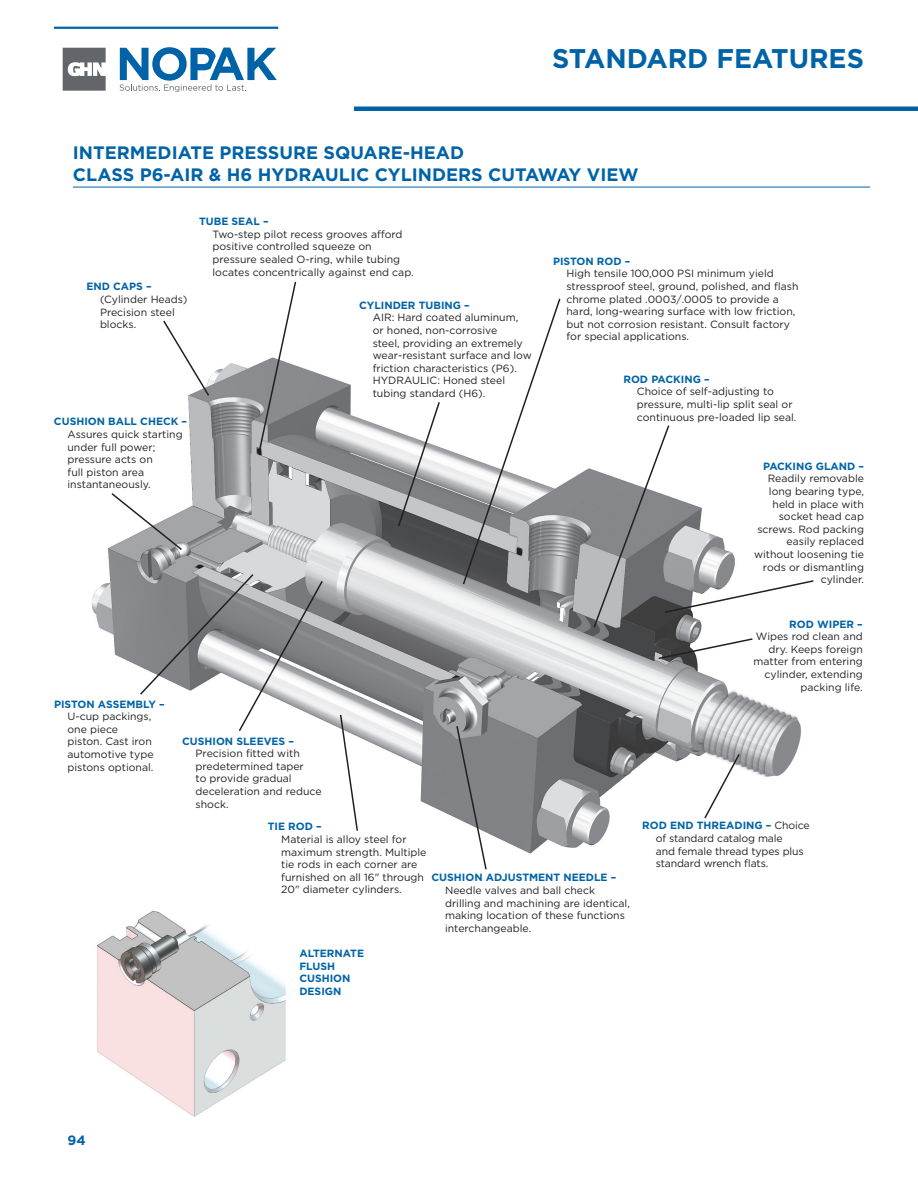
<style>
.page{position:relative;width:918px;height:1188px;background:#fff}
.page>*{position:absolute;margin:0;border:0;box-sizing:border-box;transform-origin:0 0}
.t1{font:700 27px "Gotham";color:#0163a7}
.t2{font:700 18px/21.6px "Gotham";color:#0163a7}
.t3{font:700 13.5px "Gotham";color:#0163a7}
.t4{font:10.5px/12.6px "Gotham";color:#231f20}
.t5{font:700 10.5px/12.6px "Gotham";color:#0163a7}
.s1{font-weight:700;color:#0163a7}
</style>
<div class="page">
<hr style="left:54px;top:27px;width:224px;height:2px;background:#0163a7">
<div style="left:354px;top:106px;width:564px;height:5px;background:#0163a7"></div>
<svg style="left:63px;top:48px;width:43px;height:43px"></svg>
<svg style="left:120px;top:47px;width:157px;height:45px"></svg>
<hr style="left:73px;top:187px;width:797px;height:1px;background:#0163a7">
<img style="left:91px;top:363px;width:710px;height:491px">
<img style="left:97px;top:910px;width:189px;height:207px">
<svg style="left:110px;top:492px;width:74px;height:60px"></svg>
<svg style="left:162px;top:320px;width:49px;height:77px"></svg>
<svg style="left:397px;top:400px;width:44px;height:128px"></svg>
<svg style="left:257px;top:281px;width:40px;height:173px"></svg>
<svg style="left:657px;top:637px;width:97px;height:23px"></svg>
<svg style="left:703px;top:752px;width:38px;height:68px"></svg>
<svg style="left:592px;top:424px;width:222px;height:205px"></svg>
<svg style="left:455px;top:724px;width:33px;height:146px"></svg>
<svg style="left:339px;top:713px;width:20px;height:119px"></svg>
<svg style="left:462px;top:298px;width:100px;height:288px"></svg>
<svg style="left:138px;top:573px;width:186px;height:160px"></svg>
<h1 class="t1" style="left:552px;top:40px;width:313px">STANDARD FEATURES</h1>
<h2 class="t2" style="left:73px;top:142px;width:567px">INTERMEDIATE PRESSURE SQUARE-HEAD<br>CLASS P6-AIR &amp; H6 HYDRAULIC CYLINDERS CUTAWAY VIEW</h2>
<p class="t5" style="left:86px;top:280px;width:67px">END CAPS –</p>
<p class="t4" style="left:100px;top:293px;width:89px">(Cylinder Heads)<br>Precision steel blocks.</p>
<p class="t5" style="left:54px;top:415px;width:135px">CUSHION BALL CHECK –</p>
<p class="t4" style="left:68px;top:428px;width:117px">Assures quick starting under full power; pressure acts on<br>full piston area instantaneously.</p>
<p class="t5" style="left:199px;top:215px;width:71px">TUBE SEAL –</p>
<p class="t4" style="left:213px;top:228px;width:203px">Two-step pilot recess grooves afford positive controlled squeeze on pressure sealed O-ring, while tubing locates concentrically against end cap.</p>
<p class="t5" style="left:359px;top:299px;width:112px">CYLINDER TUBING –</p>
<p class="t4" style="left:373px;top:311px;width:161px">AIR: Hard coated aluminum, or honed, non-corrosive<br>steel, providing an extremely wear-resistant surface and low friction characteristics (P6).<br>HYDRAULIC: Honed steel tubing standard (H6).</p>
<p class="t5" style="left:54px;top:698px;width:112px">PISTON ASSEMBLY –</p>
<p class="t4" style="left:68px;top:710px;width:88px">U-cup packings, one piece piston. Cast iron automotive type pistons optional.</p>
<p class="t5" style="left:182px;top:734px;width:113px">CUSHION SLEEVES –</p>
<p class="t4" style="left:196px;top:747px;width:128px">Precision fitted with predetermined taper<br>to provide gradual deceleration and reduce shock.</p>
<p class="t5" style="left:553px;top:255px;width:79px">PISTON ROD –</p>
<p class="t4" style="left:567px;top:267px;width:234px">High tensile 100,000 PSI minimum yield stressproof steel, ground, polished, and flash chrome plated .0003/.0005 to provide a hard, long-wearing surface with low friction, but not corrosion resistant. Consult factory for special applications.</p>
<p class="t5" style="left:623px;top:373px;width:88px">ROD PACKING –</p>
<p class="t4" style="left:637px;top:385px;width:161px">Choice of self-adjusting to pressure, multi-lip split seal or continuous pre-loaded lip seal.</p>
<p class="t5" style="left:763px;top:460px;width:102px">PACKING GLAND –</p>
<p class="t4" style="left:754px;top:472px;width:111px;text-align:right">Readily removable long bearing type, held in place with socket head cap screws. Rod packing easily replaced without loosening tie rods or dismantling cylinder.</p>
<p class="t5" style="left:789px;top:617px;width:75px">ROD WIPER –</p>
<p class="t4" style="left:754px;top:630px;width:111px;text-align:right">Wipes rod clean and dry. Keeps foreign matter from entering cylinder, extending packing life.</p>
<p class="t3" style="left:68px;top:1132px;width:20px">94</p>
<p class="t5" style="left:268px;top:820px;width:55px">TIE ROD –</p>
<p class="t4" style="left:281px;top:833px;width:147px">Material is alloy steel for maximum strength. Multiple tie rods in each corner are furnished on all 16" through<br>20" diameter cylinders.</p>
<p class="t5" style="left:432px;top:871px;width:186px">CUSHION ADJUSTMENT NEEDLE –</p>
<p class="t4" style="left:445px;top:884px;width:186px">Needle valves and ball check drilling and machining are identical, making location of these functions interchangeable.</p>
<p class="t5" style="left:299px;top:947px;width:66px">ALTERNATE<br>FLUSH<br>CUSHION<br>DESIGN</p>
<p class="t4" style="left:656px;top:819px;width:156px;text-indent:-14px"><span class="s1">ROD END THREADING –</span> Choice of standard catalog male<br>and female thread types plus standard wrench flats.</p>
</div>
